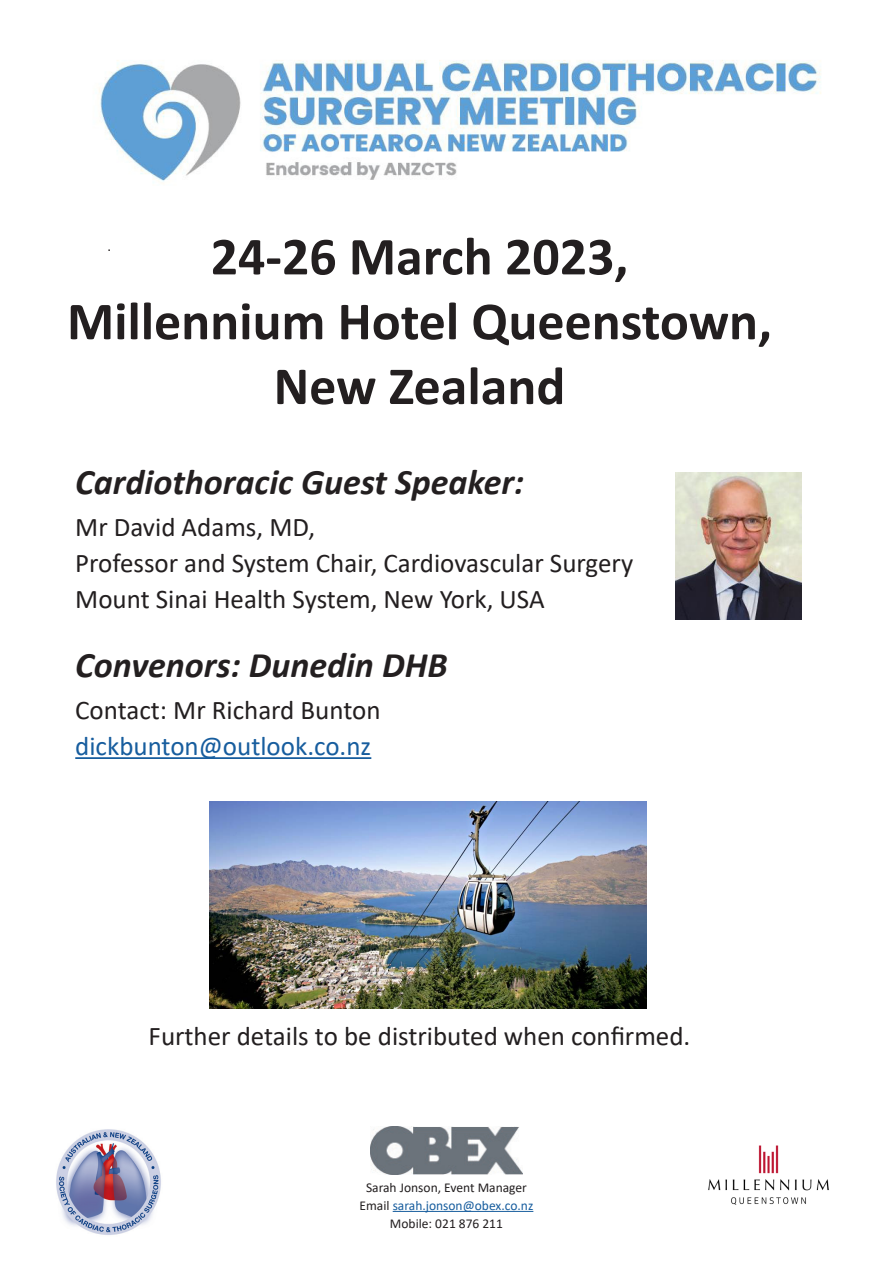
<style>
.page{position:relative;width:893px;height:1263px;background:#fff}
.page>*{position:absolute;margin:0;border:0;box-sizing:border-box;transform-origin:0 0}
.t1{font:700 54px/64.8px "Calibri";color:#231f20;text-align:center}
.t2{font:italic 700 36px "Calibri";color:#231f20}
.t3{font:27px/36px "Calibri";color:#231f20}
.t4{font:27px/36px "Calibri";color:#175d9e}
.t5{font:13.5px/18px "Calibri";color:#231f20;text-align:center}
.s1{color:#231f20}
.s2{color:#175d9e}
</style>
<div class="page">
<hr style="left:75px;top:757px;width:296px;height:2px;background:#175d9e">
<img style="left:370px;top:1126px;width:153px;height:49px">
<hr style="left:393px;top:1211px;width:140px;height:1px;background:#175d9e">
<img style="left:675px;top:472px;width:127px;height:148px">
<img style="left:56px;top:1129px;width:105px;height:106px">
<img style="left:99px;top:60px;width:722px;height:122px">
<img style="left:708px;top:1145px;width:121px;height:60px">
<img style="left:210px;top:801px;width:436px;height:208px">
<p class="t1" style="left:67px;top:223px;width:706px">24-26 March 2023,<br>Millennium Hotel Queenstown,<br>New Zealand</p>
<p class="t2" style="left:75px;top:457px;width:450px">Cardiothoracic Guest Speaker:</p>
<p class="t3" style="left:75px;top:508px;width:560px">Mr David Adams, MD,<br>Professor and System Chair, Cardiovascular Surgery<br>Mount Sinai Health System, New York, USA</p>
<p class="t2" style="left:75px;top:640px;width:374px">Convenors: Dunedin DHB</p>
<p class="t4" style="left:75px;top:691px;width:307px"><span class="s1">Contact: Mr Richard Bunton </span>dickbunton@outlook.co.nz</p>
<p class="t3" style="left:149px;top:1017px;width:543px">Further details to be distributed when confirmed.</p>
<p class="t5" style="left:360px;top:1178px;width:175px">Sarah Jonson, Event Manager<br>Email <span class="s2">sarah.jonson@obex.co.nz<br></span>Mobile: 021 876 211</p>
</div>
